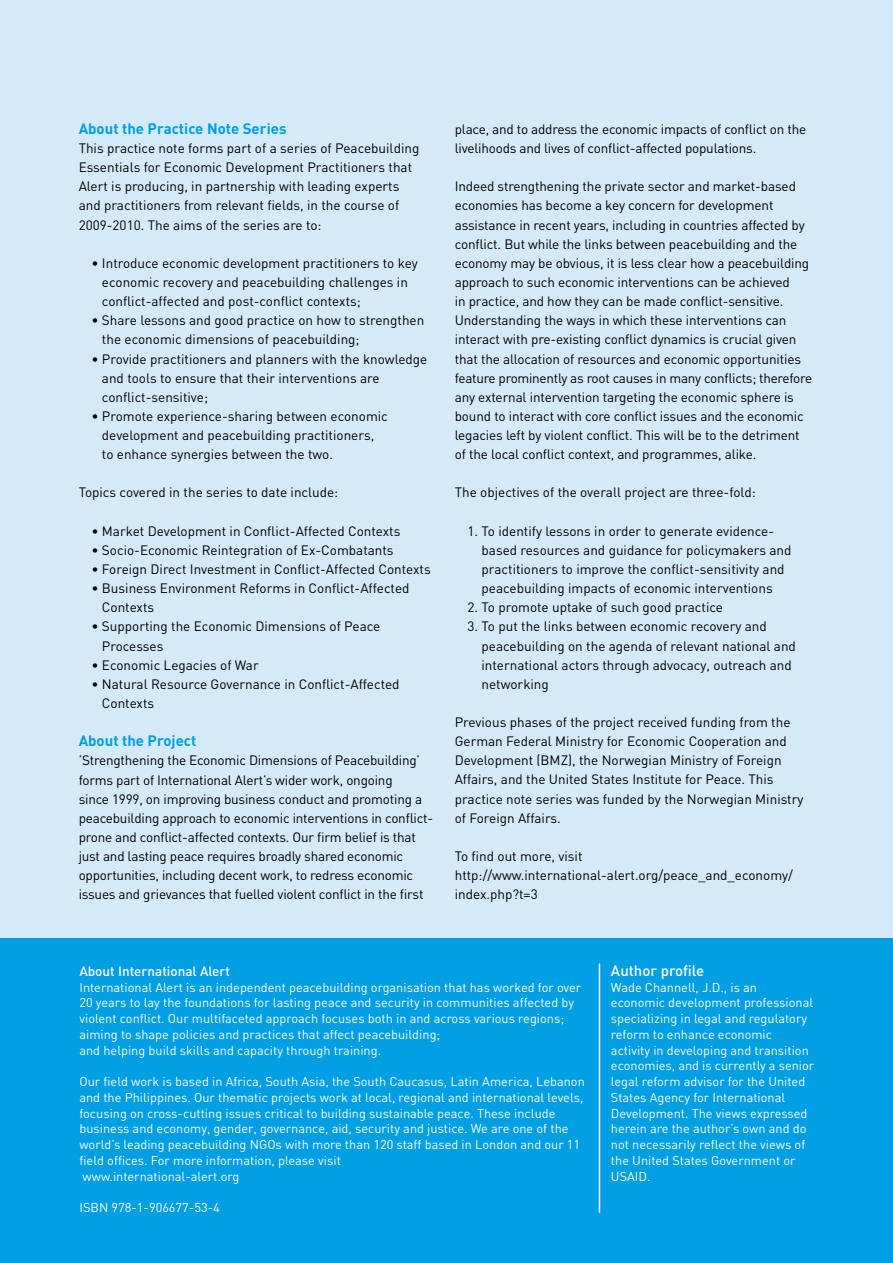
<style>
.page{position:relative;width:893px;height:1263px;background:#009ee2}
.page>*{position:absolute;margin:0;border:0;box-sizing:border-box;transform-origin:0 0}
.t1{font:700 15px "DIN";color:#009ee2}
.t2{font:500 15px "DIN";color:#fff}
.t3{font:13.5px/19.2px "DIN";letter-spacing:-.01em;color:#000}
.t4{font:500 13.5px "DIN";color:#fff}
.t5{font:12.75px/15.8px "DIN";color:#fff}
</style>
<div class="page">
<div style="left:0;top:0;width:893px;height:938px;background:#d4eaf9"></div>
<hr style="left:599px;top:963px;width:1px;height:250px;background:#fff">
<p class="t1" style="left:79px;top:119px;width:209px">About the Practice Note Series</p>
<p class="t3" style="left:79px;top:138px;width:342px">This practice note forms part of a series of Peacebuilding Essentials for Economic Development Practitioners that Alert is producing, in partnership with leading experts and practitioners from relevant fields, in the course of 2009-2010. The aims of the series are to:</p>
<p class="t3" style="left:102px;top:253px;width:317px;text-indent:-11px">• Introduce economic development practitioners to key economic recovery and peacebuilding challenges in conflict-affected and post-conflict contexts;</p>
<p class="t3" style="left:102px;top:311px;width:324px;text-indent:-11px">• Share lessons and good practice on how to strengthen the economic dimensions of peacebuilding;</p>
<p class="t3" style="left:102px;top:349px;width:327px;text-indent:-11px">• Provide practitioners and planners with the knowledge and tools to ensure that their interventions are conflict-sensitive;</p>
<p class="t3" style="left:102px;top:406px;width:287px;text-indent:-11px">• Promote experience-sharing between economic development and peacebuilding practitioners, to enhance synergies between the two.</p>
<p class="t3" style="left:79px;top:483px;width:261px">Topics covered in the series to date include:</p>
<p class="t3" style="left:91px;top:521px;width:311px">• Market Development in Conflict-Affected Contexts</p>
<p class="t3" style="left:91px;top:540px;width:304px">• Socio-Economic Reintegration of Ex-Combatants</p>
<p class="t3" style="left:91px;top:559px;width:341px">• Foreign Direct Investment in Conflict-Affected Contexts</p>
<p class="t3" style="left:102px;top:578px;width:309px;text-indent:-11px">• Business Environment Reforms in Conflict-Affected<br>Contexts</p>
<p class="t3" style="left:102px;top:617px;width:280px;text-indent:-11px">• Supporting the Economic Dimensions of Peace<br>Processes</p>
<p class="t3" style="left:91px;top:655px;width:169px">• Economic Legacies of War</p>
<p class="t3" style="left:102px;top:674px;width:299px;text-indent:-11px">• Natural Resource Governance in Conflict-Affected<br>Contexts</p>
<p class="t1" style="left:79px;top:731px;width:119px">About the Project</p>
<p class="t3" style="left:79px;top:751px;width:356px">’Strengthening the Economic Dimensions of Peacebuilding’ forms part of International Alert’s wider work, ongoing<br>since 1999, on improving business conduct and promoting a peacebuilding approach to economic interventions in conflict&shy;prone and conflict-affected contexts. Our firm belief is that just and lasting peace requires broadly shared economic opportunities, including decent work, to redress economic issues and grievances that fuelled violent conflict in the first</p>
<p class="t3" style="left:455px;top:119px;width:353px">place, and to address the economic impacts of conflict on the livelihoods and lives of conflict-affected populations.</p>
<p class="t3" style="left:455px;top:177px;width:359px">Indeed strengthening the private sector and market-based economies has become a key concern for development assistance in recent years, including in countries affected by conflict. But while the links between peacebuilding and the economy may be obvious, it is less clear how a peacebuilding approach to such economic interventions can be achieved<br>in practice, and how they can be made conflict-sensitive.<br>Understanding the ways in which these interventions can interact with pre-existing conflict dynamics is crucial given that the allocation of resources and economic opportunities feature prominently as root causes in many conflicts; therefore any external intervention targeting the economic sphere is bound to interact with core conflict issues and the economic legacies left by violent conflict. This will be to the detriment of the local conflict context, and programmes, alike.</p>
<p class="t3" style="left:455px;top:483px;width:303px">The objectives of the overall project are three-fold:</p>
<p class="t3" style="left:482px;top:521px;width:311px;text-indent:-14px">1. To identify lessons in order to generate evidence&shy;based resources and guidance for policymakers and practitioners to improve the conflict-sensitivity and peacebuilding impacts of economic interventions</p>
<p class="t3" style="left:467px;top:597px;width:257px">2. To promote uptake of such good practice</p>
<p class="t3" style="left:482px;top:617px;width:316px;text-indent:-14px">3. To put the links between economic recovery and peacebuilding on the agenda of relevant national and international actors through advocacy, outreach and networking</p>
<p class="t3" style="left:455px;top:712px;width:350px">Previous phases of the project received funding from the German Federal Ministry for Economic Cooperation and Development (BMZ), the Norwegian Ministry of Foreign Affairs, and the United States Institute for Peace. This practice note series was funded by the Norwegian Ministry of Foreign Affairs.</p>
<p class="t3" style="left:455px;top:846px;width:340px">To find out more, visit http://www.international-alert.org/peace_and_economy/ index.php?t=3</p>
<p class="t4" style="left:79px;top:962px;width:152px">About International Alert</p>
<p class="t5" style="left:79px;top:979px;width:503px">International Alert is an independent peacebuilding organisation that has worked for over 20 years to lay the foundations for lasting peace and security in communities affected by violent conflict. Our multifaceted approach focuses both in and across various regions; aiming to shape policies and practices that affect peacebuilding;<br>and helping build skills and capacity through training.</p>
<p class="t5" style="left:79px;top:1073px;width:507px">Our field work is based in Africa, South Asia, the South Caucasus, Latin America, Lebanon and the Philippines. Our thematic projects work at local, regional and international levels, focusing on cross-cutting issues critical to building sustainable peace. These include business and economy, gender, governance, aid, security and justice. We are one of the world’s leading peacebuilding NGOs with more than 120 staff based in London and our 11 field offices. For more information, please visit<br>www.international-alert.org</p>
<p class="t5" style="left:79px;top:1199px;width:142px">ISBN 978-1-906677-53-4</p>
<p class="t2" style="left:611px;top:961px;width:95px">Author profile</p>
<p class="t5" style="left:611px;top:979px;width:205px">Wade Channell, J.D., is an economic development professional specializing in legal and regulatory reform to enhance economic activity in developing and transition economies, and is currently a senior legal reform advisor for the United<br>States Agency for International<br>Development. The views expressed herein are the author’s own and do not necessarily reflect the views of the United States Government or<br>USAID.</p>
</div>
